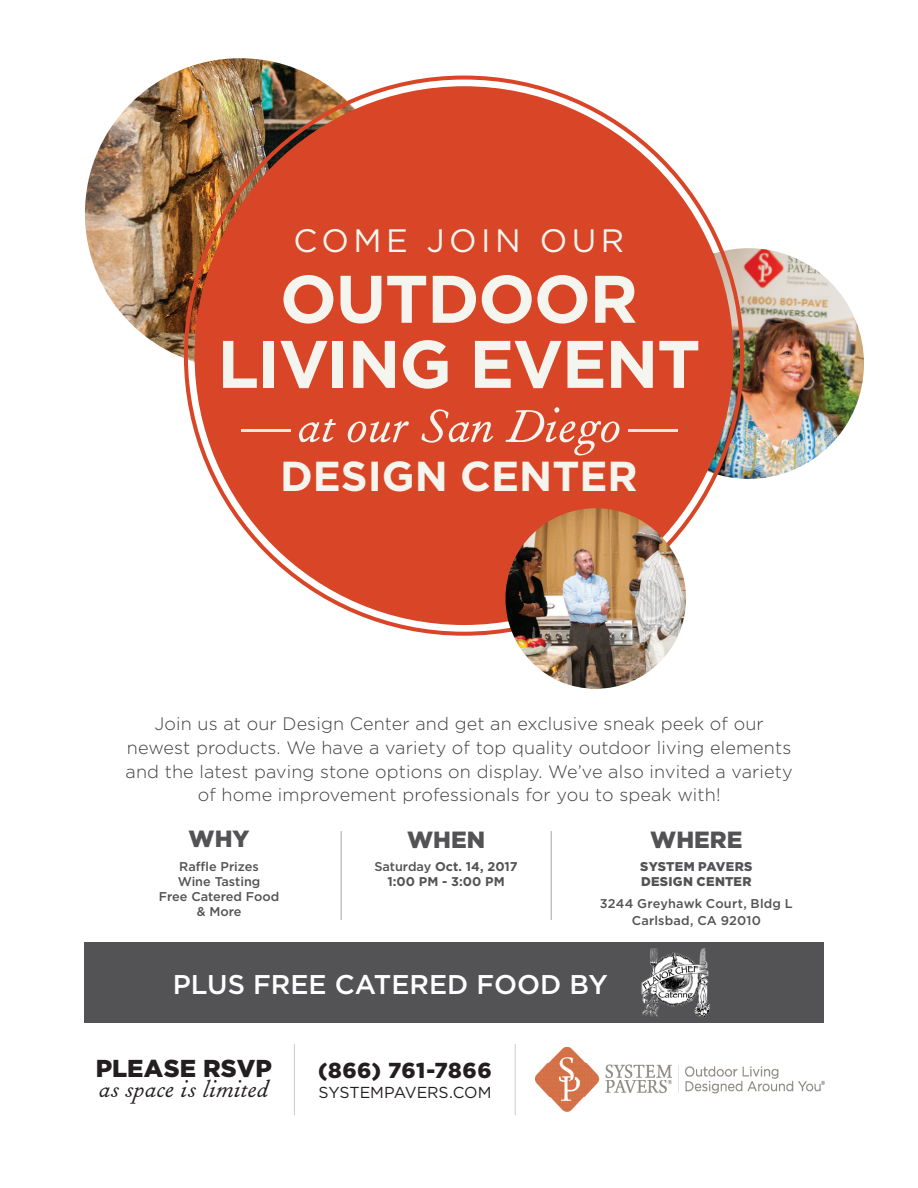
<style>
.page{position:relative;width:918px;height:1188px;background:#fff}
.page>*{position:absolute;margin:0;border:0;box-sizing:border-box;transform-origin:0 0}
.t1{font:700 67.05px/65.1px "Gotham";letter-spacing:-.02em;color:#f5f5ef;text-align:center}
.t2{font:italic 54.9px "Fournier MT Std";color:#f5f5ef}
.t3{font:700 41.85px "Gotham";color:#f5f5ef}
.t4{font:32.4px "Gotham";letter-spacing:.14em;color:#f5f5ef}
.t5{font:500 27.15px "Gotham";color:#fff}
.t6{font:italic 26.85px "Fournier MT Std";color:#231f20}
.t7{font:900 24.45px "Gotham";letter-spacing:.005em;color:#231f20}
.t8{font:900 23.4px "Gotham";color:#535355}
.t9{font:900 21.6px "Gotham";letter-spacing:.02em;color:#231f20}
.t10{font:300 18px/23.9px "Gotham";letter-spacing:.01em;color:#413f41;text-align:center}
.t11{font:15.9px "Gotham";letter-spacing:-.01em;color:#231f20}
.t12{font:500 12.75px/15.3px "Gotham";color:#535355;text-align:center}
.t13{font:700 12.75px/15.3px "Gotham";color:#535355;text-align:center}
.t14{font:900 12.75px/15px "Gotham";letter-spacing:.02em;color:#535355}
.s1{font-weight:500}
</style>
<div class="page">
<img style="left:703px;top:248px;width:161px;height:231px">
<img style="left:85px;top:58px;width:295px;height:311px">
<div style="left:195px;top:86px;width:538px;height:539px;background:#d94627;border-radius:50%"></div>
<img style="left:505px;top:508px;width:181px;height:181px;border-radius:90px">
<div style="left:85px;top:942px;width:739px;height:81px;background:#535355"></div>
<img style="left:536px;top:1048px;width:288px;height:63px">
<hr style="left:294px;top:1044px;width:1px;height:71px;background:#939598">
<hr style="left:515px;top:1044px;width:1px;height:71px;background:#939598">
<hr style="left:628px;top:429px;width:49px;height:3px;background:#e9e5d9">
<hr style="left:241px;top:429px;width:49px;height:3px;background:#e9e5d9">
<hr style="left:551px;top:831px;width:1px;height:89px;background:#a8a9ad">
<hr style="left:341px;top:831px;width:1px;height:89px;background:#a8a9ad">
<img style="left:641px;top:948px;width:69px;height:70px">
<h3 class="t4" style="left:294px;top:219px;width:332px">COME JOIN OUR</h3>
<h1 class="t1" style="left:217px;top:266px;width:485px">OUTDOOR<br>LIVING EVENT</h1>
<h2 class="t2" style="left:297px;top:392px;width:325px">at our San Diego</h2>
<h3 class="t3" style="left:280px;top:449px;width:359px">DESIGN CENTER</h3>
<p class="t10" style="left:126px;top:711px;width:669px">Join us at our Design Center and get an exclusive sneak peek of our newest products. We have a variety of top quality outdoor living elements and the latest paving stone options on display. We’ve also invited a variety of home improvement professionals for you to speak with!</p>
<p class="t8" style="left:189px;top:822px;width:62px">WHY</p>
<p class="t8" style="left:407px;top:824px;width:80px">WHEN</p>
<p class="t8" style="left:650px;top:824px;width:94px">WHERE</p>
<p class="t12" style="left:159px;top:858px;width:122px">Raffle Prizes<br>Wine Tasting<br>Free Catered Food &amp; More</p>
<p class="t13" style="left:374px;top:858px;width:145px"><span class="s1">Saturday</span> Oct. 14, 2017<br>1:00 PM - 3:00 PM</p>
<p class="t14" style="left:640px;top:858px;width:114px">SYSTEM PAVERS<br>DESIGN CENTER</p>
<p class="t12" style="left:600px;top:894px;width:194px;line-height:17.5px">3244 Greyhawk Court, Bldg L<br>Carlsbad, CA 92010</p>
<h3 class="t5" style="left:173px;top:966px;width:436px">PLUS FREE CATERED FOOD BY</h3>
<h3 class="t7" style="left:96px;top:1051px;width:178px">PLEASE RSVP</h3>
<h3 class="t6" style="left:99px;top:1072px;width:171px">as space is limited</h3>
<p class="t9" style="left:318px;top:1055px;width:175px">(866) 761-7866</p>
<p class="t11" style="left:319px;top:1082px;width:174px">SYSTEMPAVERS.COM</p>
</div>
